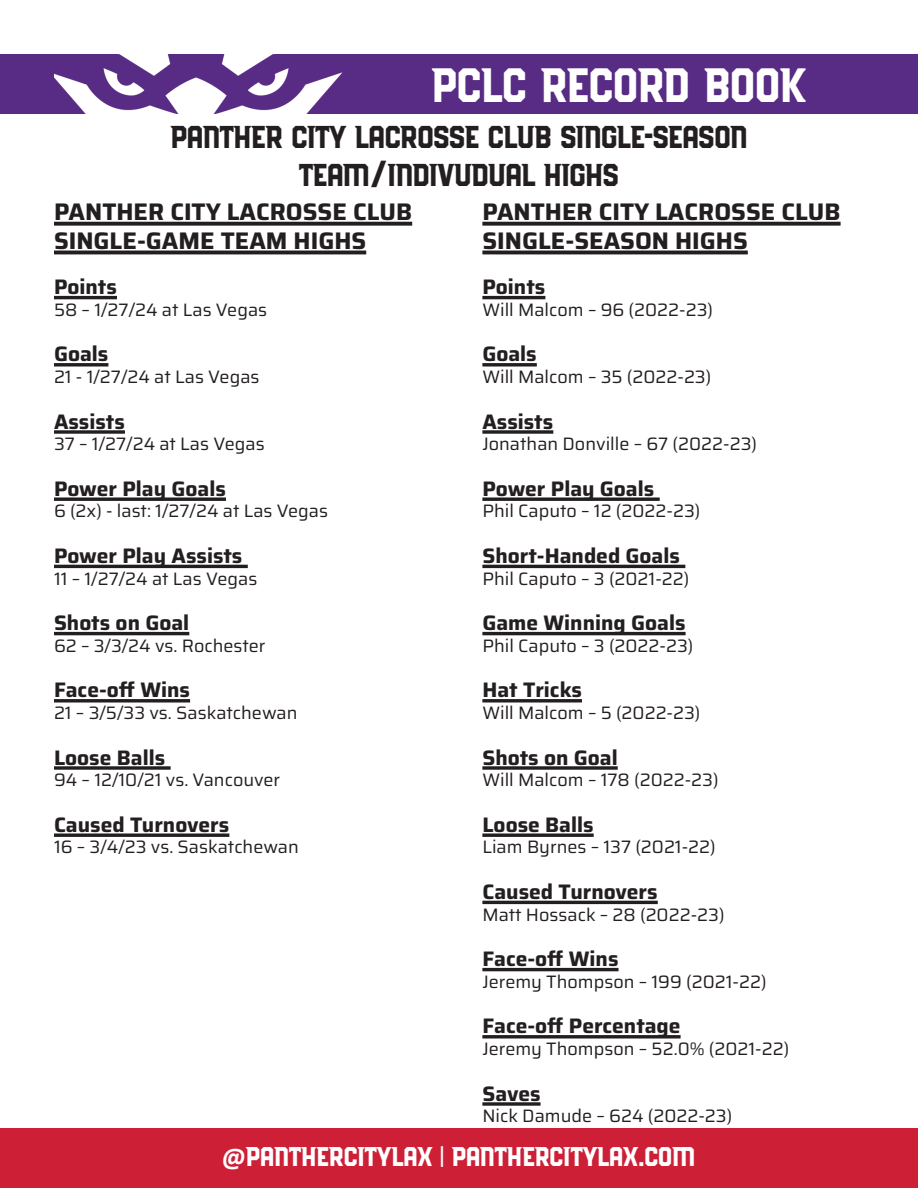
<style>
.page{position:relative;width:918px;height:1188px;background:#fff}
.page>*{position:absolute;margin:0;border:0;box-sizing:border-box;transform-origin:0 0}
.t1{font:48px "PCBLOCK Regular";color:#fff}
.t2{font:31.5px "PCBLOCK Regular";letter-spacing:-.01em;color:#231f20}
.t3{font:27px "PCBLOCK Regular";color:#fff}
.t4{font:100 24px "Saira";color:#231f20}
.t5{font:100 21px "Saira";color:#231f20}
.t6{font:100 18px "Saira";color:#231f20}
.s1{font-family:"Calibri";font-weight:700}
.s2{font-family:"Morganite";font-weight:700}
</style>
<div class="page">
<div style="left:0;top:1129px;width:918px;height:59px;background:#cd1f36"></div>
<div style="left:0;top:54px;width:918px;height:60px;background:#582c84"></div>
<img style="left:54px;top:54px;width:289px;height:60px">
<svg style="left:54px;top:222px;width:358px;height:4px"></svg>
<hr style="left:54px;top:251px;width:312px;height:3px;background:#231f20">
<hr style="left:54px;top:296px;width:63px;height:3px;background:#231f20">
<svg style="left:54px;top:363px;width:54px;height:4px"></svg>
<svg style="left:54px;top:430px;width:71px;height:4px"></svg>
<svg style="left:54px;top:497px;width:172px;height:4px"></svg>
<hr style="left:54px;top:565px;width:194px;height:3px;background:#231f20">
<hr style="left:54px;top:632px;width:135px;height:3px;background:#231f20">
<svg style="left:54px;top:699px;width:136px;height:4px"></svg>
<svg style="left:54px;top:766px;width:117px;height:4px"></svg>
<svg style="left:54px;top:833px;width:175px;height:4px"></svg>
<svg style="left:482px;top:222px;width:359px;height:4px"></svg>
<hr style="left:482px;top:251px;width:266px;height:3px;background:#231f20">
<hr style="left:482px;top:296px;width:63px;height:3px;background:#231f20">
<svg style="left:482px;top:363px;width:55px;height:4px"></svg>
<svg style="left:482px;top:430px;width:71px;height:4px"></svg>
<svg style="left:482px;top:497px;width:178px;height:4px"></svg>
<hr style="left:482px;top:565px;width:203px;height:3px;background:#231f20">
<hr style="left:482px;top:632px;width:204px;height:3px;background:#231f20">
<svg style="left:482px;top:699px;width:100px;height:4px"></svg>
<svg style="left:482px;top:766px;width:136px;height:4px"></svg>
<svg style="left:482px;top:833px;width:112px;height:4px"></svg>
<hr style="left:482px;top:901px;width:176px;height:3px;background:#231f20">
<hr style="left:482px;top:968px;width:137px;height:3px;background:#231f20">
<svg style="left:482px;top:1035px;width:199px;height:4px"></svg>
<svg style="left:482px;top:1102px;width:59px;height:4px"></svg>
<p class="t1" style="left:431px;top:63px;width:375px">PCLC RECORD BOOK</p>
<p class="t2" style="left:171px;top:123px;width:515px">PANTHER CITY LACROSSE CLUB SINGLE-SEASON</p>
<p class="t2" style="left:299px;top:160px;width:173px">TEAM/INDIVUDUAL</p>
<p class="t2" style="left:544px;top:160px;width:76px">HIGHS</p>
<p class="t4" style="left:54px;top:192px;width:360px">PANTHER CITY LACROSSE CLUB</p>
<p class="t4" style="left:54px;top:221px;width:314px">SINGLE-GAME TEAM HIGHS</p>
<p class="t5" style="left:54px;top:270px;width:64px">Points</p>
<p class="t6" style="left:54px;top:295px;width:215px">58 – 1/27/24 at Las Vegas</p>
<p class="t5" style="left:54px;top:337px;width:56px">Goals</p>
<p class="t6" style="left:54px;top:362px;width:207px">21 - 1/27/24 at Las Vegas</p>
<p class="t5" style="left:54px;top:404px;width:72px">Assists</p>
<p class="t6" style="left:54px;top:429px;width:212px">37 – 1/27/24 at Las Vegas</p>
<p class="t5" style="left:54px;top:471px;width:173px">Power Play Goals</p>
<p class="t6" style="left:54px;top:497px;width:276px">6 (2x) - last: 1/27/24 at Las Vegas</p>
<p class="t5" style="left:54px;top:539px;width:190px">Power Play Assists</p>
<p class="t6" style="left:54px;top:564px;width:205px">11 – 1/27/24 at Las Vegas</p>
<p class="t5" style="left:54px;top:606px;width:137px">Shots on Goal</p>
<p class="t6" style="left:54px;top:631px;width:213px">62 – 3/3/24 vs. Rochester</p>
<p class="t5" style="left:54px;top:673px;width:138px">Face-off Wins</p>
<p class="t6" style="left:54px;top:698px;width:245px">21 – 3/5/33 vs. Saskatchewan</p>
<p class="t5" style="left:54px;top:740px;width:113px">Loose Balls</p>
<p class="t6" style="left:54px;top:765px;width:228px">94 – 12/10/21 vs. Vancouver</p>
<p class="t5" style="left:54px;top:807px;width:177px">Caused Turnovers</p>
<p class="t6" style="left:54px;top:833px;width:247px">16 – 3/4/23 vs. Saskatchewan</p>
<p class="t4" style="left:482px;top:192px;width:360px">PANTHER CITY LACROSSE CLUB</p>
<p class="t4" style="left:482px;top:221px;width:267px">SINGLE-SEASON HIGHS</p>
<p class="t5" style="left:482px;top:270px;width:64px">Points</p>
<p class="t6" style="left:482px;top:295px;width:232px">Will Malcom – 96 (2022-23)</p>
<p class="t5" style="left:482px;top:337px;width:56px">Goals</p>
<p class="t6" style="left:482px;top:362px;width:230px">Will Malcom – 35 (2022-23)</p>
<p class="t5" style="left:482px;top:404px;width:72px">Assists</p>
<p class="t6" style="left:482px;top:429px;width:276px">Jonathan Donville – 67 (2022-23)</p>
<p class="t5" style="left:482px;top:471px;width:173px">Power Play Goals</p>
<p class="t6" style="left:482px;top:497px;width:219px">Phil Caputo – 12 (2022-23)</p>
<p class="t5" style="left:482px;top:539px;width:199px">Short-Handed Goals</p>
<p class="t6" style="left:482px;top:564px;width:208px">Phil Caputo – 3 (2021-22)</p>
<p class="t5" style="left:482px;top:606px;width:205px">Game Winning Goals</p>
<p class="t6" style="left:482px;top:631px;width:213px">Phil Caputo – 3 (2022-23)</p>
<p class="t5" style="left:482px;top:673px;width:101px">Hat Tricks</p>
<p class="t6" style="left:482px;top:698px;width:220px">Will Malcom – 5 (2022-23)</p>
<p class="t5" style="left:482px;top:740px;width:137px">Shots on Goal</p>
<p class="t6" style="left:482px;top:765px;width:238px">Will Malcom – 178 (2022-23)</p>
<p class="t5" style="left:482px;top:807px;width:113px">Loose Balls</p>
<p class="t6" style="left:482px;top:833px;width:235px">Liam Byrnes – 137 (2021-22)</p>
<p class="t5" style="left:482px;top:875px;width:177px">Caused Turnovers</p>
<p class="t6" style="left:482px;top:900px;width:244px">Matt Hossack – 28 (2022-23)</p>
<p class="t5" style="left:482px;top:942px;width:138px">Face-off Wins</p>
<p class="t6" style="left:482px;top:967px;width:286px">Jeremy Thompson – 199 (2021-22)</p>
<p class="t5" style="left:482px;top:1009px;width:200px">Face-off Percentage</p>
<p class="t6" style="left:482px;top:1034px;width:308px">Jeremy Thompson – 52.0% (2021-22)</p>
<p class="t5" style="left:482px;top:1076px;width:60px">Saves</p>
<p class="t6" style="left:482px;top:1101px;width:251px">Nick Damude – 624 (2022-23)</p>
<p class="t3" style="left:222px;top:1145px;width:39px"><span class="s1">@</span>PANTHERCITYLA</p>
<p class="t3" style="left:417px;top:1145px;width:49px">X <span class="s2">|</span> PANTHERCITYLA</p>
<p class="t3" style="left:623px;top:1145px;width:73px">X.COM</p>
</div>
